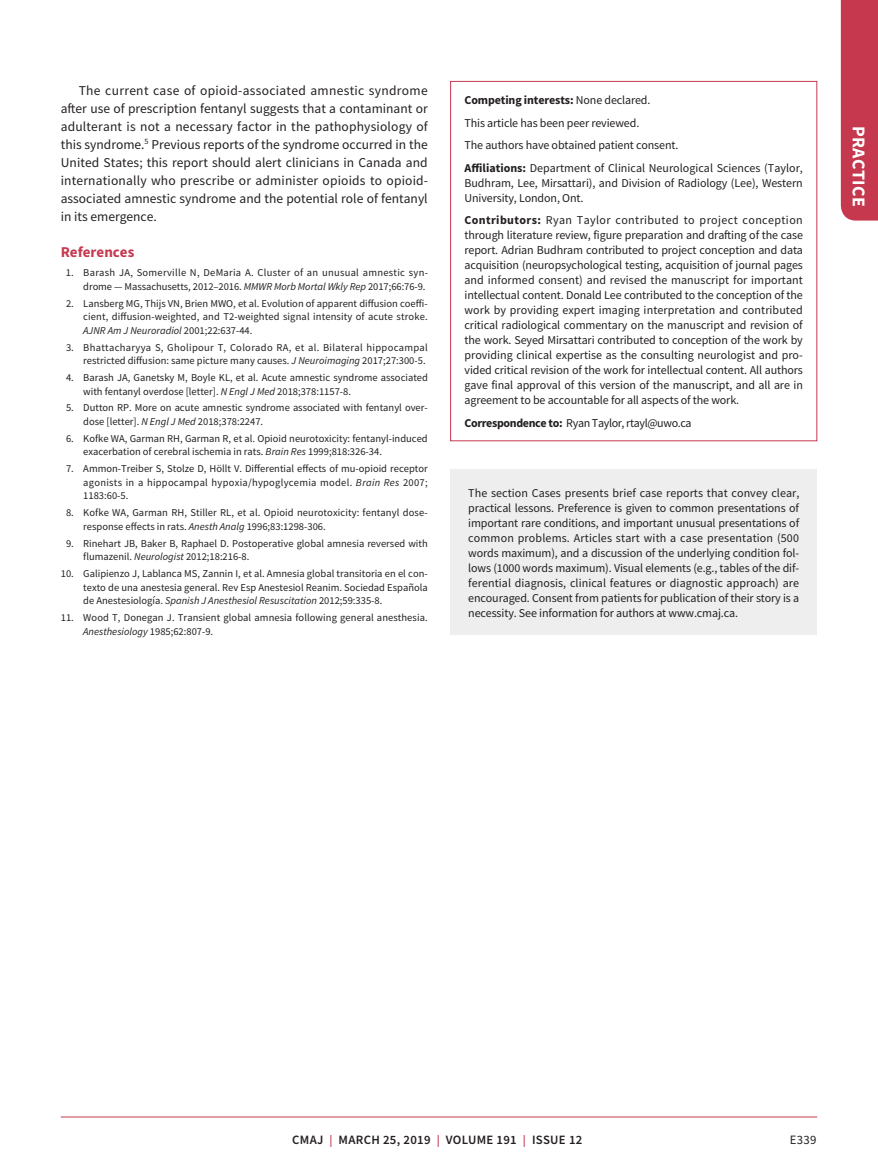
<style>
.page{position:relative;width:878px;height:1175px;background:#fff}
.page>*{position:absolute;margin:0;border:0;box-sizing:border-box;transform-origin:0 0}
.t1{font:700 18px "Source Sans Pro";letter-spacing:.025em;color:#fff}
.t2{font:700 15px "Source Sans Pro";color:#c5384e}
.t3{font:13.5px/18px "Source Sans Pro";color:#231f20;text-align:justify}
.t4{font:600 12.75px "Source Sans Pro";letter-spacing:.025em;color:#231f20}
.t5{font:12.75px "Source Sans Pro";color:#231f20}
.t6{font:12px/15px "Source Sans Pro";letter-spacing:-.01em;color:#231f20}
.t7{font:12px "Source Sans Pro";letter-spacing:-.03em;color:#231f20}
.t8{font:10.5px/13.5px "Source Sans Pro";color:#231f20}
.t9{font:10.5px/13.5px "Source Sans Pro";letter-spacing:.03em;color:#231f20;text-align:right}
.t10{font:10.5px/13.5px "Source Sans Pro";letter-spacing:.025em;color:#231f20;text-align:right}
.s1{font-style:italic}
.s2{font-weight:700}
.s3{font-size:12px;color:#c5384e}
</style>
<div class="page">
<div style="left:840px;top:0;width:38px;height:220px;background:#c5384e"></div>
<hr style="left:61px;top:1116px;width:756px;height:1px;background:#c5384e">
<div style="left:450px;top:81px;width:367px;height:360px;border:1px solid #c5384e"></div>
<div style="left:450px;top:470px;width:367px;height:164px;background:#eeeeef"></div>
<p class="t3" style="left:61px;top:81px;width:369px;text-indent:18px">The current case of opioid-associated amnestic syndrome after use of prescription fentanyl suggests that a contaminant or adulterant is not a necessary factor in the pathophysiology of this syndrome.<sup>5</sup> Previous reports of the syndrome occurred in the United States; this report should alert clinicians in Canada and internationally who prescribe or administer opioids to opioid&shy;associated amnestic syndrome and the potential role of fentanyl in its emergence.</p>
<p class="t2" style="left:61px;top:241px;width:75px">References</p>
<p class="t10" style="left:66px;top:266px;width:363px">1. Barash JA, Somerville N, DeMaria A. Cluster of an unusual amnestic syn&shy;drome — Massachusetts, 2012–2016. <span class="s1">MMWR Morb Mortal Wkly Rep</span> 2017;66:76-9.</p>
<p class="t8" style="left:83px;top:296px;width:346px;text-align:justify;text-indent:-17px">2. Lansberg MG, Thijs VN, Brien MWO, et al. Evolution of apparent diffusion coeffi&shy;cient, diffusion-weighted, and T2-weighted signal intensity of acute stroke.<br><span class="s1">AJNR Am J Neuroradiol</span> 2001;22:637-44.</p>
<p class="t9" style="left:66px;top:340px;width:363px">3. Bhattacharyya S, Gholipour T, Colorado RA, et al. Bilateral hippocampal restricted diffusion: same picture many causes. <span class="s1">J Neuroimaging</span> 2017;27:300-5.</p>
<p class="t8" style="left:83px;top:371px;width:346px;text-indent:-17px">4. Barash JA, Ganetsky M, Boyle KL, et al. Acute amnestic syndrome associated with fentanyl overdose [letter]. <span class="s1">N Engl J Med</span> 2018;378:1157-8.</p>
<p class="t8" style="left:83px;top:401px;width:346px;text-indent:-17px">5. Dutton RP. More on acute amnestic syndrome associated with fentanyl over&shy;dose [letter]. <span class="s1">N Engl J Med</span> 2018;378:2247.</p>
<p class="t8" style="left:83px;top:431px;width:346px;text-indent:-17px">6. Kofke WA, Garman RH, Garman R, et al. Opioid neurotoxicity: fentanyl-induced exacerbation of cerebral ischemia in rats. <span class="s1">Brain Res</span> 1999;818:326-34.</p>
<p class="t8" style="left:83px;top:462px;width:346px;text-align:justify;text-indent:-17px">7. Ammon-Treiber S, Stolze D, Höllt V. Differential effects of mu-opioid receptor agonists in a hippocampal hypoxia/hypoglycemia model. <span class="s1">Brain Res</span> 2007; 1183:60-5.</p>
<p class="t8" style="left:83px;top:506px;width:346px;text-indent:-17px">8. Kofke WA, Garman RH, Stiller RL, et al. Opioid neurotoxicity: fentanyl dose&shy;response effects in rats. <span class="s1">Anesth Analg</span> 1996;83:1298-306.</p>
<p class="t8" style="left:83px;top:536px;width:346px;text-indent:-17px">9. Rinehart JB, Baker B, Raphael D. Postoperative global amnesia reversed with flumazenil. <span class="s1">Neurologist</span> 2012;18:216-8.</p>
<p class="t8" style="left:83px;top:567px;width:346px;text-align:justify;text-indent:-23px">10. Galipienzo J, Lablanca MS, Zannin I, et al. Amnesia global transitoria en el con&shy;texto de una anestesia general. Rev Esp Anestesiol Reanim. Sociedad Española de Anestesiología. <span class="s1">Spanish J Anesthesiol Resuscitation</span> 2012;59:335-8.</p>
<p class="t8" style="left:83px;top:611px;width:346px;text-indent:-23px">11. Wood T, Donegan J. Transient global amnesia following general anesthesia.<br><span class="s1">Anesthesiology</span> 1985;62:807-9.</p>
<p class="t6" style="left:464px;top:89px;width:340px;line-height:22.5px"><span class="s2">Competing interests:</span> None declared.<br>This article has been peer reviewed.<br>The authors have obtained patient consent.<br><span class="s2">Affiliations:</span> Department of Clinical Neurological Sciences (Taylor,</p>
<p class="t6" style="left:464px;top:175px;width:340px">Budhram, Lee, Mirsattari), and Division of Radiology (Lee), Western<br>University, London, Ont.</p>
<p class="t6" style="left:464px;top:213px;width:340px;text-align:justify"><span class="s2">Contributors:</span> Ryan Taylor contributed to project conception through literature review, figure preparation and drafting of the case report. Adrian Budhram contributed to project conception and data acquisition (neuropsychological testing, acquisition of journal pages and informed consent) and revised the manuscript for important intellectual content. Donald Lee contributed to the conception of the work by providing expert imaging interpretation and contributed critical radiological commentary on the manuscript and revision of the work. Seyed Mirsattari contributed to conception of the work by providing clinical expertise as the consulting neurologist and pro&shy;vided critical revision of the work for intellectual content. All authors gave final approval of this version of the manuscript, and all are in agreement to be accountable for all aspects of the work.</p>
<p class="t7" style="left:464px;top:415px;width:229px"><span class="s2">Correspondence to:</span> Ryan Taylor, rtayl@uwo.ca</p>
<p class="t6" style="left:468px;top:485px;width:332px;text-align:justify">The section Cases presents brief case reports that convey clear, practical lessons. Preference is given to common presentations of important rare conditions, and important unusual presentations of common problems. Articles start with a case presentation (500 words maximum), and a discussion of the underlying condition fol&shy;lows (1000 words maximum). Visual elements (e.g., tables of the dif&shy;ferential diagnosis, clinical features or diagnostic approach) are encouraged. Consent from patients for publication of their story is a necessity. See information for authors at www.cmaj.ca.</p>
<h1 class="t1" style="left:871px;top:126px;width:83px;rotate:90deg">PRACTICE</h1>
<p class="t4" style="left:292px;top:1131px;width:292px">CMAJ <span class="s3">|</span> MARCH 25, 2019 <span class="s3">|</span> VOLUME 191 <span class="s3">|</span> ISSUE 12</p>
<p class="t5" style="left:789px;top:1132px;width:28px">E339</p>
</div>
